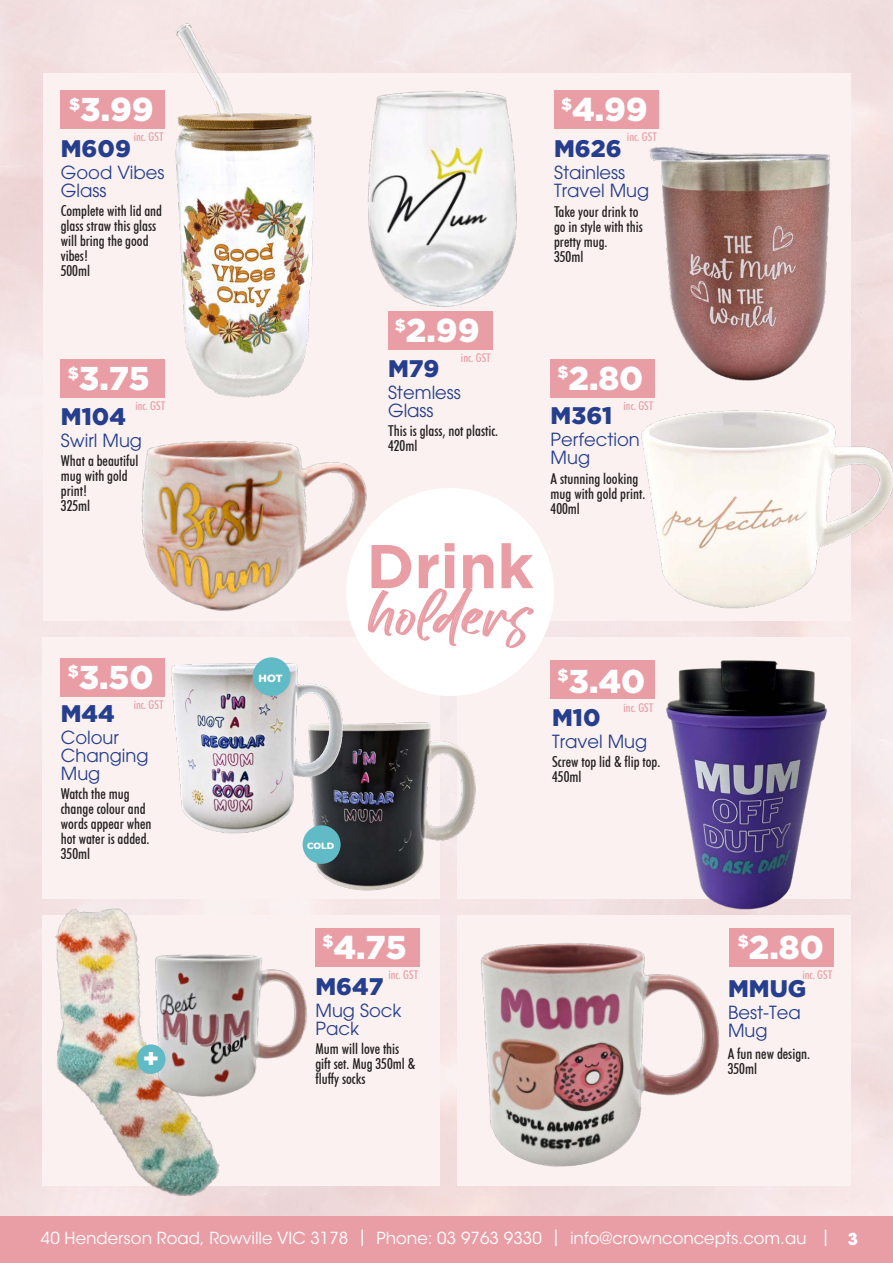
<style>
.page{position:relative;width:893px;height:1263px;background:#fff}
.page>*{position:absolute;margin:0;border:0;box-sizing:border-box;transform-origin:0 0}
.t1{font:63.75px "Black Stamp";letter-spacing:-.015em;color:#e99ea6}
.t2{font:700 61.65px "Gotham HTF";color:#e99ea6}
.t3{font:900 33px "Gotham";color:#fff}
.t4{font:900 24px "Gotham";color:#253f8e}
.t5{font:18px/18px "ITC Avant Garde Pro";color:#253f8e}
.t6{font:16.5px "ITC Avant Garde Std";color:#fff}
.t7{font:500 condensed 15px/15px "Futura BT";color:#231f20}
.t8{font:500 condensed 12px "Futura BT";color:#e99ea6}
.t9{font:800 10.5px "Montserrat";color:#fff}
.t10{font:800 9px "Montserrat";color:#fff}
.s1{font-weight:700}
</style>
<div class="page">
<div style="left:0;top:1216px;width:893px;height:47px;background:#e99ea6"></div>
<div style="left:43px;top:915px;width:397px;height:271px;background:#fbf1f0"></div>
<div style="left:457px;top:915px;width:394px;height:271px;background:#fbf1f0"></div>
<div style="left:43px;top:637px;width:397px;height:261px;background:#fbf1f0"></div>
<div style="left:457px;top:637px;width:394px;height:261px;background:#fbf1f0"></div>
<div style="left:43px;top:74px;width:808px;height:547px;background:#fbf1f0"></div>
<img style="left:108px;top:0;width:247px;height:398px">
<img style="left:350px;top:91px;width:167px;height:239px">
<img style="left:431px;top:921px;width:310px;height:285px">
<div style="left:61px;top:658px;width:104px;height:38px;background:#e99ea6"></div>
<img style="left:272px;top:699px;width:235px;height:212px">
<img style="left:641px;top:397px;width:252px;height:216px">
<img style="left:13px;top:887px;width:239px;height:325px">
<img style="left:636px;top:627px;width:250px;height:315px">
<div style="left:61px;top:91px;width:104px;height:38px;background:#e99ea6"></div>
<div style="left:551px;top:661px;width:104px;height:38px;background:#e99ea6"></div>
<div style="left:551px;top:359px;width:104px;height:38px;background:#e99ea6"></div>
<div style="left:61px;top:360px;width:104px;height:38px;background:#e99ea6"></div>
<img style="left:109px;top:441px;width:258px;height:186px">
<img style="left:616px;top:123px;width:272px;height:278px">
<div style="left:554px;top:91px;width:104px;height:38px;background:#e99ea6"></div>
<div style="left:388px;top:312px;width:104px;height:38px;background:#e99ea6"></div>
<div style="left:729px;top:928px;width:104px;height:38px;background:#e99ea6"></div>
<img style="left:123px;top:657px;width:244px;height:202px">
<img style="left:88px;top:924px;width:261px;height:187px">
<div style="left:315px;top:928px;width:104px;height:38px;background:#e99ea6"></div>
<div style="left:253px;top:657px;width:38px;height:39px;background:#60bbc6;border-radius:50%"></div>
<div style="left:303px;top:825px;width:38px;height:39px;background:#60bbc6;border-radius:50%"></div>
<div style="left:346px;top:488px;width:208px;height:208px;background:#fff;border-radius:50%"></div>
<div style="left:137px;top:1044px;width:29px;height:30px;background:#60bbc6;border-radius:50%"></div>
<p class="t3" style="left:69px;top:90px;width:86px"><sup>$</sup>3.99</p>
<p class="t8" style="left:134px;top:129px;width:31px">inc. GST</p>
<p class="t4" style="left:61px;top:135px;width:72px">M609</p>
<p class="t5" style="left:61px;top:163px;width:105px">Good Vibes<br>Glass</p>
<p class="t7" style="left:61px;top:203px;width:103px">Complete with lid and glass straw this glass will bring the good vibes!<br>500ml</p>
<p class="t3" style="left:68px;top:359px;width:83px"><sup>$</sup>3.75</p>
<p class="t8" style="left:135px;top:399px;width:31px">inc. GST</p>
<p class="t4" style="left:61px;top:402px;width:67px">M104</p>
<p class="t5" style="left:61px;top:431px;width:83px">Swirl Mug</p>
<p class="t7" style="left:61px;top:453px;width:79px">What a beautiful mug with gold print!<br>325ml</p>
<p class="t3" style="left:68px;top:658px;width:87px"><sup>$</sup>3.50</p>
<p class="t8" style="left:134px;top:697px;width:31px">inc. GST</p>
<p class="t4" style="left:61px;top:699px;width:55px">M44</p>
<p class="t5" style="left:61px;top:728px;width:89px">Colour<br>Changing<br>Mug</p>
<p class="t7" style="left:61px;top:786px;width:92px">Watch the mug change colour and words appear when hot water is added.<br>350ml</p>
<p class="t9" style="left:259px;top:671px;width:25px">HOT</p>
<p class="t10" style="left:307px;top:840px;width:29px">COLD</p>
<p class="t3" style="left:561px;top:90px;width:88px"><sup>$</sup>4.99</p>
<p class="t8" style="left:627px;top:130px;width:31px">inc. GST</p>
<p class="t4" style="left:554px;top:135px;width:69px">M626</p>
<p class="t5" style="left:554px;top:163px;width:97px">Stainless<br>Travel Mug</p>
<p class="t7" style="left:554px;top:204px;width:90px">Take your drink to go in style with this pretty mug.<br>350ml</p>
<p class="t3" style="left:395px;top:311px;width:86px"><sup>$</sup>2.99</p>
<p class="t8" style="left:461px;top:351px;width:31px">inc. GST</p>
<p class="t4" style="left:388px;top:354px;width:53px">M79</p>
<p class="t5" style="left:388px;top:383px;width:74px">Stemless<br>Glass</p>
<p class="t7" style="left:388px;top:423px;width:112px">This is glass, not plastic.<br>420ml</p>
<p class="t2" style="left:366px;top:531px;width:169px">Drink</p>
<p class="t1" style="left:369px;top:568px;width:164px">holders</p>
<p class="t3" style="left:558px;top:359px;width:87px"><sup>$</sup>2.80</p>
<p class="t8" style="left:623px;top:398px;width:31px">inc. GST</p>
<p class="t4" style="left:551px;top:402px;width:63px">M361</p>
<p class="t5" style="left:551px;top:431px;width:91px">Perfection<br>Mug</p>
<p class="t7" style="left:551px;top:471px;width:96px">A stunning looking mug with gold print.<br>400ml</p>
<p class="t3" style="left:558px;top:662px;width:89px"><sup>$</sup>3.40</p>
<p class="t8" style="left:623px;top:701px;width:31px">inc. GST</p>
<p class="t4" style="left:552px;top:703px;width:50px">M10</p>
<p class="t5" style="left:552px;top:732px;width:97px">Travel Mug</p>
<p class="t7" style="left:552px;top:754px;width:110px">Screw top lid &amp; flip top.<br>450ml</p>
<p class="t3" style="left:322px;top:928px;width:86px"><sup>$</sup>4.75</p>
<p class="t8" style="left:388px;top:967px;width:31px">inc. GST</p>
<p class="t4" style="left:315px;top:972px;width:69px">M647</p>
<p class="t5" style="left:315px;top:1001px;width:88px">Mug Sock<br>Pack</p>
<p class="t7" style="left:315px;top:1041px;width:101px">Mum will love this gift set. Mug 350ml &amp; fluffy socks</p>
<p class="t3" style="left:738px;top:928px;width:87px"><sup>$</sup>2.80</p>
<p class="t8" style="left:802px;top:967px;width:31px">inc. GST</p>
<p class="t4" style="left:728px;top:975px;width:80px">MMUG</p>
<p class="t5" style="left:728px;top:1004px;width:74px">Best-Tea<br>Mug</p>
<p class="t7" style="left:728px;top:1045px;width:84px">A fun new design.<br>350ml</p>
<p class="t6" style="left:41px;top:1228px;width:819px">40 Henderson Road, Rowville VIC 3178 | Phone: 03 9763 9330 | info@crownconcepts.com.au | <span class="s1">3</span></p>
</div>
